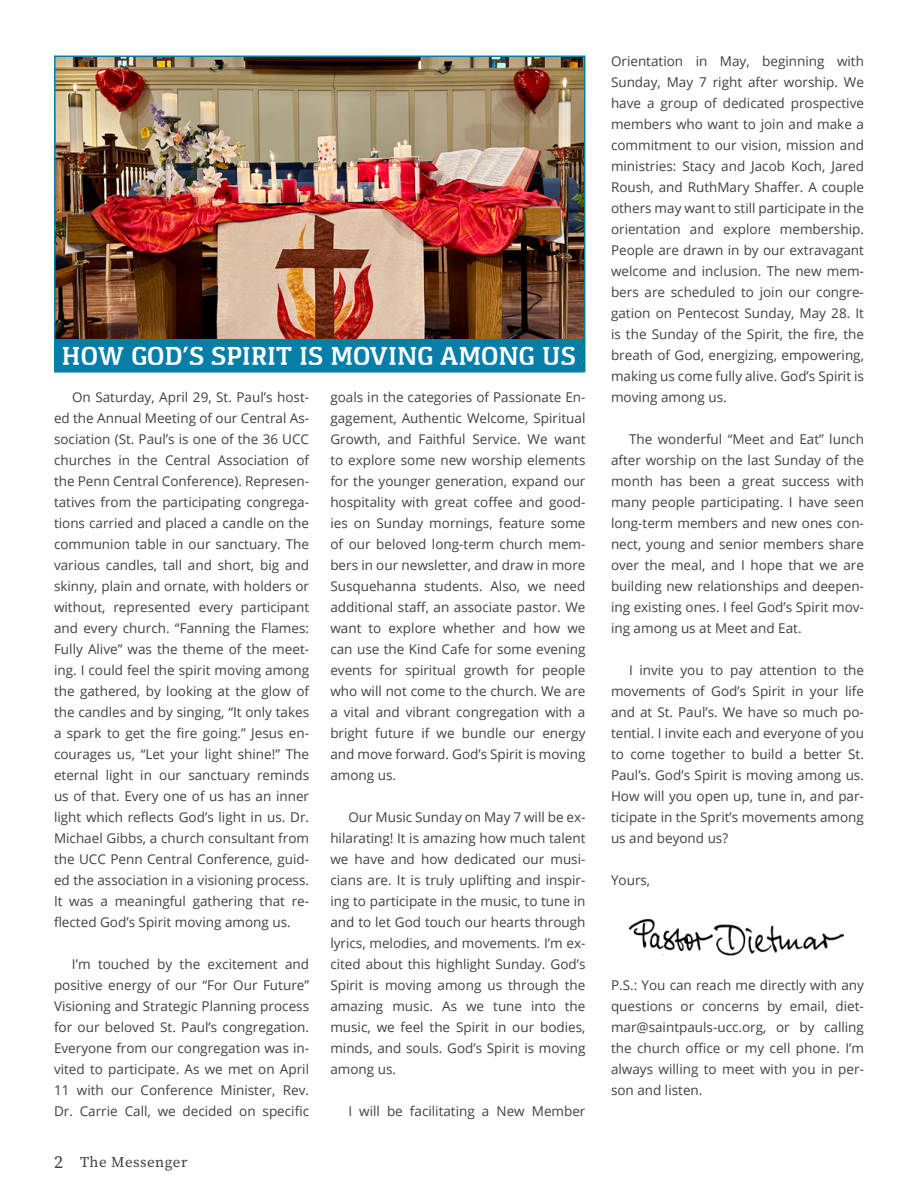
<style>
.page{position:relative;width:918px;height:1188px;background:#fff}
.page>*{position:absolute;margin:0;border:0;box-sizing:border-box;transform-origin:0 0}
.t1{font:700 27px "Gaspar";color:#fff}
.t2{font:15px "Source Serif Pro";letter-spacing:.03em;color:#414042}
.t3{font:13.5px/21px "Open Sans";color:#414042;text-align:justify}
.s1{font-size:18px}
</style>
<div class="page">
<img style="left:628px;top:918px;width:216px;height:38px">
<img style="left:57px;top:59px;width:525px;height:280px">
<div style="left:58px;top:343px;width:522px;height:26px;background:#077ea8"></div>
<div style="left:54px;top:339px;width:529px;height:33px;border:8px solid #077ea8"></div>
<h1 class="t1" style="left:62px;top:341px;width:516px">HOW GOD’S SPIRIT IS MOVING AMONG US</h1>
<p class="t3" style="left:54px;top:386px;width:257px;text-indent:18px">On Saturday, April 29, St. Paul’s host&shy;ed the Annual Meeting of our Central As&shy;sociation (St. Paul’s is one of the 36 UCC churches in the Central Association of the Penn Central Conference). Represen&shy;tatives from the participating congrega&shy;tions carried and placed a candle on the communion table in our sanctuary. The various candles, tall and short, big and skinny, plain and ornate, with holders or without, represented every participant and every church. “Fanning the Flames:<br>Fully Alive” was the theme of the meet&shy;ing. I could feel the spirit moving among the gathered, by looking at the glow of the candles and by singing, “It only takes a spark to get the fire going.” Jesus en&shy;courages us, “Let your light shine!” The eternal light in our sanctuary reminds us of that. Every one of us has an inner light which reflects God’s light in us. Dr.<br>Michael Gibbs, a church consultant from the UCC Penn Central Conference, guid&shy;ed the association in a visioning process.<br>It was a meaningful gathering that re&shy;flected God’s Spirit moving among us.</p>
<p class="t3" style="left:54px;top:953px;width:257px;text-indent:18px">I’m touched by the excitement and positive energy of our “For Our Future” Visioning and Strategic Planning process for our beloved St. Paul’s congregation.<br>Everyone from our congregation was in&shy;vited to participate. As we met on April 11 with our Conference Minister, Rev.<br>Dr. Carrie Call, we decided on specific</p>
<p class="t2" style="left:54px;top:1152px;width:135px"><span class="s1">2</span> The Messenger</p>
<p class="t3" style="left:330px;top:386px;width:257px">goals in the categories of Passionate En&shy;gagement, Authentic Welcome, Spiritual Growth, and Faithful Service. We want to explore some new worship elements for the younger generation, expand our hospitality with great coffee and good&shy;ies on Sunday mornings, feature some of our beloved long-term church mem&shy;bers in our newsletter, and draw in more Susquehanna students. Also, we need additional staff, an associate pastor. We want to explore whether and how we can use the Kind Cafe for some evening events for spiritual growth for people who will not come to the church. We are a vital and vibrant congregation with a bright future if we bundle our energy and move forward. God’s Spirit is moving among us.</p>
<p class="t3" style="left:330px;top:806px;width:257px;text-indent:18px">Our Music Sunday on May 7 will be ex&shy;hilarating! It is amazing how much talent we have and how dedicated our musi&shy;cians are. It is truly uplifting and inspir&shy;ing to participate in the music, to tune in and to let God touch our hearts through lyrics, melodies, and movements. I’m ex&shy;cited about this highlight Sunday. God’s Spirit is moving among us through the amazing music. As we tune into the music, we feel the Spirit in our bodies, minds, and souls. God’s Spirit is moving among us.</p>
<p class="t3" style="left:348px;top:1100px;width:239px">I will be facilitating a New Member</p>
<p class="t3" style="left:611px;top:50px;width:255px">Orientation in May, beginning with Sunday, May 7 right after worship. We have a group of dedicated prospective members who want to join and make a commitment to our vision, mission and ministries: Stacy and Jacob Koch, Jared Roush, and RuthMary Shaffer. A couple others may want to still participate in the orientation and explore membership.<br>People are drawn in by our extravagant welcome and inclusion. The new mem&shy;bers are scheduled to join our congre&shy;gation on Pentecost Sunday, May 28. It is the Sunday of the Spirit, the fire, the breath of God, energizing, empowering, making us come fully alive. God’s Spirit is moving among us.</p>
<p class="t3" style="left:611px;top:428px;width:255px;text-indent:18px">The wonderful “Meet and Eat” lunch after worship on the last Sunday of the month has been a great success with many people participating. I have seen long-term members and new ones con&shy;nect, young and senior members share over the meal, and I hope that we are building new relationships and deepen&shy;ing existing ones. I feel God’s Spirit mov&shy;ing among us at Meet and Eat.</p>
<p class="t3" style="left:611px;top:659px;width:255px;text-indent:18px">I invite you to pay attention to the movements of God’s Spirit in your life and at St. Paul’s. We have so much po&shy;tential. I invite each and everyone of you to come together to build a better St.<br>Paul’s. God’s Spirit is moving among us.<br>How will you open up, tune in, and par&shy;ticipate in the Sprit’s movements among us and beyond us?</p>
<p class="t3" style="left:611px;top:869px;width:41px">Yours,</p>
<p class="t3" style="left:611px;top:974px;width:255px">P.S.: You can reach me directly with any questions or concerns by email, diet&shy;mar@saintpauls-ucc.org, or by calling the church office or my cell phone. I’m always willing to meet with you in per&shy;son and listen.</p>
</div>
